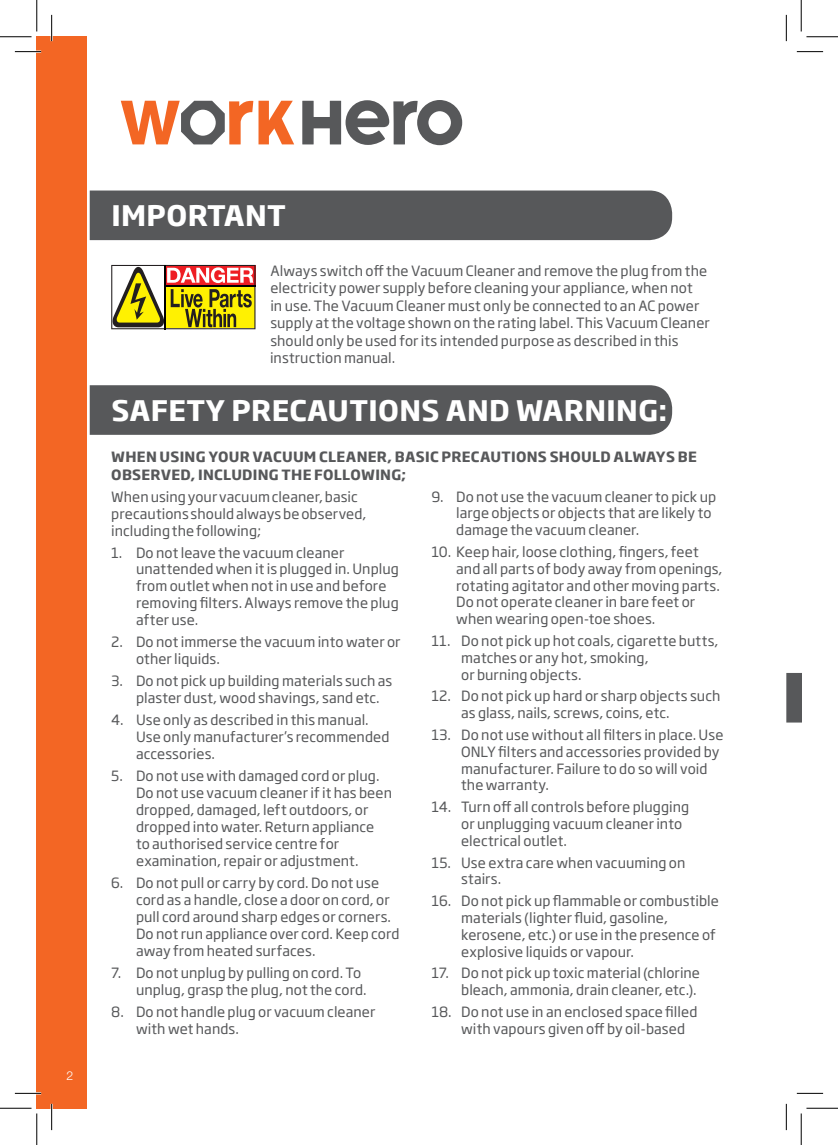
<style>
.page{position:relative;width:838px;height:1145px;background:#fff}
.page>*{position:absolute;margin:0;border:0;box-sizing:border-box;transform-origin:0 0}
.t1{font:700 28px "Soho Gothic Pro";letter-spacing:.015em;color:#fff}
.BODY_COPY{font:14px/16.8px "Soho Gothic Pro";letter-spacing:.005em;color:#57585a}
.Body_Copy{font:14px/17.5px "Soho Gothic Pro";letter-spacing:.005em;color:#57585a}
.Safety_Precautions_SML{font:14px/17px "Soho Gothic Pro";letter-spacing:.005em;color:#57585a}
.Warning_Body_Copy{font:700 14px/17.5px "Soho Gothic Pro";letter-spacing:.02em;color:#57585a}
.t2{font:300 12.25px "Helvetica Neue LT Std";color:#fff}
</style>
<div class="page">
<div style="left:37px;top:37px;width:50px;height:1071px;background:#f36624"></div>
<div style="left:90px;top:191px;width:582px;height:49px;background:#57585a"></div>
<svg style="left:302px;top:100px;width:160px;height:45px"></svg>
<svg style="left:121px;top:101px;width:173px;height:43px"></svg>
<svg style="left:111px;top:265px;width:144px;height:64px"></svg>
<hr style="left:165px;top:285px;width:90px;height:1px;background:#000">
<hr style="left:165px;top:265px;width:1px;height:64px;background:#000">
<div style="left:90px;top:385px;width:582px;height:50px;background:#57585a"></div>
<svg style="left:786px;top:673px;width:15px;height:50px"></svg>
<hr style="left:15px;top:51px;width:26px;height:2px;background:#fff">
<hr style="left:15px;top:1092px;width:26px;height:2px;background:#fff">
<hr style="left:51px;top:15px;width:2px;height:26px;background:#fff">
<hr style="left:51px;top:1104px;width:2px;height:26px;background:#fff">
<svg style="left:15px;top:51px;width:26px;height:1px"></svg>
<svg style="left:796px;top:51px;width:27px;height:1px"></svg>
<svg style="left:15px;top:1093px;width:26px;height:1px"></svg>
<svg style="left:796px;top:1093px;width:27px;height:1px"></svg>
<svg style="left:51px;top:15px;width:1px;height:26px"></svg>
<svg style="left:51px;top:1104px;width:1px;height:26px"></svg>
<svg style="left:786px;top:15px;width:1px;height:26px"></svg>
<svg style="left:786px;top:1104px;width:1px;height:26px"></svg>
<hr style="left:0;top:36px;width:32px;height:1px;background:#000">
<hr style="left:806px;top:36px;width:31px;height:1px;background:#000">
<hr style="left:0;top:1108px;width:32px;height:1px;background:#000">
<hr style="left:806px;top:1108px;width:31px;height:1px;background:#000">
<hr style="left:36px;top:0;width:1px;height:31px;background:#000">
<hr style="left:36px;top:1113px;width:1px;height:32px;background:#000">
<hr style="left:800px;top:0;width:1px;height:31px;background:#000">
<hr style="left:800px;top:1113px;width:1px;height:32px;background:#000">
<p class="t2" style="left:67px;top:1069px;width:8px">2</p>
<p class="t1" style="left:111px;top:194px;width:176px">IMPORTANT</p>
<p class="Body_Copy" style="left:270px;top:261px;width:441px">Always switch off the Vacuum Cleaner and remove the plug from the electricity power supply before cleaning your appliance, when not<br>in use. The Vacuum Cleaner must only be connected to an AC power supply at the voltage shown on the rating label. This Vacuum Cleaner should only be used for its intended purpose as described in this instruction manual.</p>
<p class="t1" style="left:111px;top:389px;width:557px">SAFETY PRECAUTIONS AND WARNING:</p>
<p class="Warning_Body_Copy" style="left:111px;top:448px;width:587px">WHEN USING YOUR VACUUM CLEANER, BASIC PRECAUTIONS SHOULD ALWAYS BE<br>OBSERVED, INCLUDING THE FOLLOWING;</p>
<p class="Safety_Precautions_SML" style="left:111px;top:487px;width:257px">When using your vacuum cleaner, basic precautions should always be observed, including the following;</p>
<p class="BODY_COPY" style="left:136px;top:543px;width:264px;text-indent:-25px">1. Do not leave the vacuum cleaner unattended when it is plugged in. Unplug from outlet when not in use and before removing filters. Always remove the plug after use.</p>
<p class="BODY_COPY" style="left:136px;top:633px;width:266px;text-indent:-25px">2. Do not immerse the vacuum into water or other liquids.</p>
<p class="BODY_COPY" style="left:136px;top:672px;width:258px;text-indent:-25px">3. Do not pick up building materials such as plaster dust, wood shavings, sand etc.</p>
<p class="BODY_COPY" style="left:136px;top:711px;width:255px;text-indent:-25px">4. Use only as described in this manual.<br>Use only manufacturer’s recommended accessories.</p>
<p class="BODY_COPY" style="left:136px;top:767px;width:257px;text-indent:-25px">5. Do not use with damaged cord or plug.<br>Do not use vacuum cleaner if it has been dropped, damaged, left outdoors, or dropped into water. Return appliance<br>to authorised service centre for examination, repair or adjustment.</p>
<p class="BODY_COPY" style="left:136px;top:874px;width:265px;text-indent:-25px">6. Do not pull or carry by cord. Do not use cord as a handle, close a door on cord, or pull cord around sharp edges or corners.<br>Do not run appliance over cord. Keep cord away from heated surfaces.</p>
<p class="BODY_COPY" style="left:136px;top:964px;width:232px;text-indent:-25px">7. Do not unplug by pulling on cord. To unplug, grasp the plug, not the cord.</p>
<p class="BODY_COPY" style="left:136px;top:1002px;width:241px;text-indent:-25px">8. Do not handle plug or vacuum cleaner with wet hands.</p>
<p class="BODY_COPY" style="left:456px;top:487px;width:261px;text-indent:-25px">9. Do not use the vacuum cleaner to pick up large objects or objects that are likely to damage the vacuum cleaner.</p>
<p class="BODY_COPY" style="left:456px;top:543px;width:268px;text-indent:-25px">10. Keep hair, loose clothing, fingers, feet and all parts of body away from openings, rotating agitator and other moving parts.<br>Do not operate cleaner in bare feet or when wearing open-toe shoes.</p>
<p class="BODY_COPY" style="left:461px;top:632px;width:259px;text-indent:-30px">11. Do not pick up hot coals, cigarette butts, matches or any hot, smoking,<br>or burning objects.</p>
<p class="BODY_COPY" style="left:461px;top:687px;width:261px;text-indent:-30px">12. Do not pick up hard or sharp objects such as glass, nails, screws, coins, etc.</p>
<p class="BODY_COPY" style="left:461px;top:726px;width:264px;text-indent:-30px">13. Do not use without all filters in place. Use ONLY filters and accessories provided by manufacturer. Failure to do so will void the warranty.</p>
<p class="BODY_COPY" style="left:461px;top:798px;width:229px;text-indent:-30px">14. Turn off all controls before plugging or unplugging vacuum cleaner into electrical outlet.</p>
<p class="BODY_COPY" style="left:461px;top:853px;width:226px;text-indent:-30px">15. Use extra care when vacuuming on stairs.</p>
<p class="BODY_COPY" style="left:461px;top:892px;width:259px;text-indent:-30px">16. Do not pick up flammable or combustible materials (lighter fluid, gasoline, kerosene, etc.) or use in the presence of explosive liquids or vapour.</p>
<p class="BODY_COPY" style="left:431px;top:964px;width:270px;text-align:right">17. Do not pick up toxic material (chlorine bleach, ammonia, drain cleaner, etc.).</p>
<p class="BODY_COPY" style="left:461px;top:1003px;width:238px;text-indent:-30px">18. Do not use in an enclosed space filled with vapours given off by oil-based</p>
</div>
